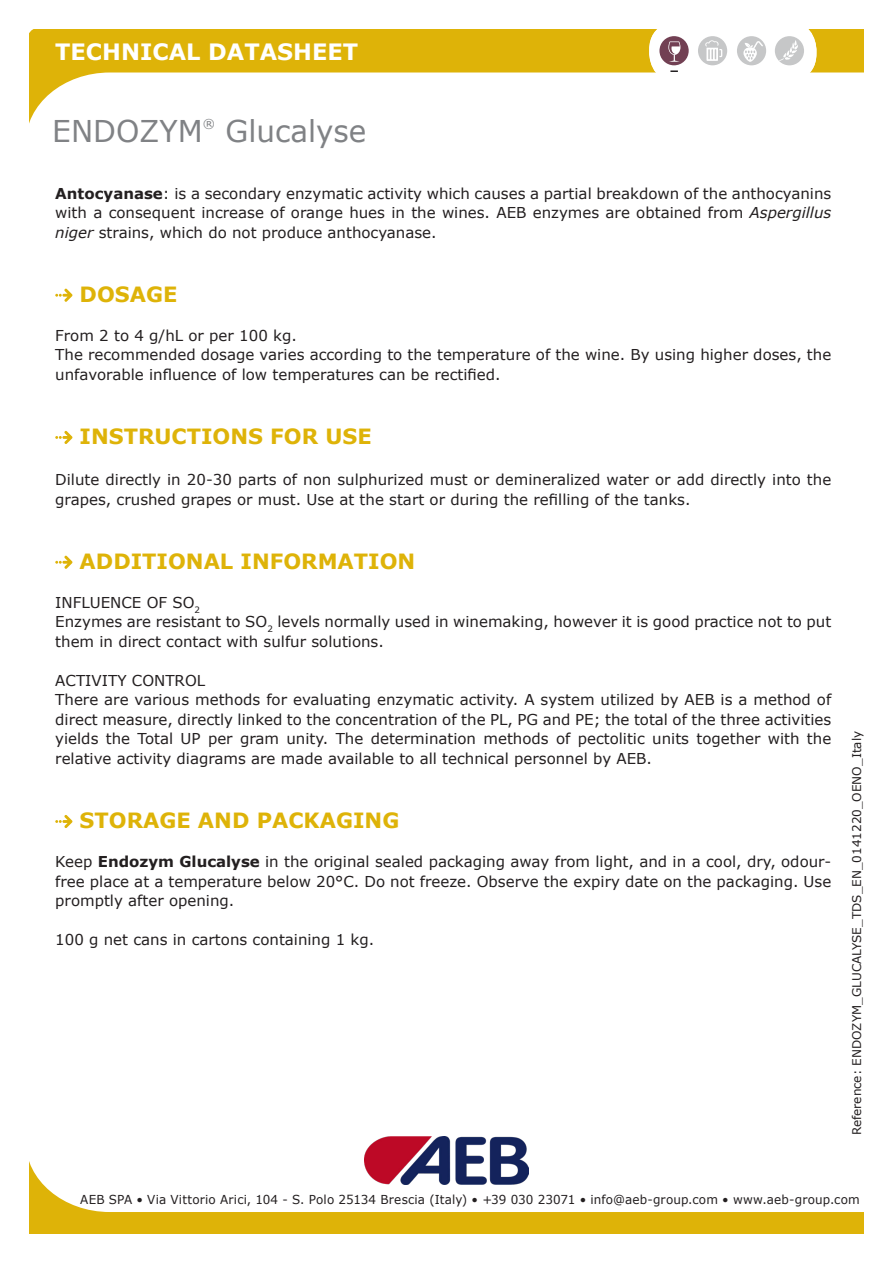
<style>
.page{position:relative;width:893px;height:1263px;background:#fff}
.page>*{position:absolute;margin:0;border:0;box-sizing:border-box;transform-origin:0 0}
.t1{font:30px "Verdana";color:#808285}
.t2{font:700 22.5px "Verdana";color:#fff}
.t3{font:700 21px "Verdana";color:#deb308}
.t4{font:15px/19.5px "Verdana";color:#231f20;text-align:justify}
.t5{font:12.3px "Verdana";letter-spacing:.01em;color:#231f20}
.t6{font:12.3px "Verdana";color:#808285}
.t7{font:12px "Verdana";color:#231f20}
.s1{font-weight:700}
.s2{font-style:italic}
</style>
<div class="page">
<svg style="left:30px;top:1164px;width:833px;height:69px"></svg>
<svg style="left:30px;top:30px;width:833px;height:91px"></svg>
<div style="left:649px;top:22px;width:167px;height:60px;background:#fff;border-radius:28px"></div>
<svg style="left:670px;top:70px;width:8px;height:2px"></svg>
<div style="left:775px;top:36px;width:29px;height:29px;background:#c6c7c8;border-radius:50%"></div>
<svg style="left:779px;top:40px;width:19px;height:21px"></svg>
<div style="left:737px;top:36px;width:29px;height:29px;background:#c6c7c8;border-radius:50%"></div>
<div style="left:659px;top:36px;width:30px;height:29px;background:#724053;border-radius:50%"></div>
<div style="left:698px;top:36px;width:29px;height:29px;background:#c6c7c8;border-radius:50%"></div>
<svg style="left:705px;top:40px;width:17px;height:21px"></svg>
<svg style="left:668px;top:41px;width:12px;height:21px"></svg>
<svg style="left:743px;top:41px;width:20px;height:21px"></svg>
<img style="left:364px;top:1136px;width:165px;height:48px">
<svg style="left:55px;top:289px;width:17px;height:13px"></svg>
<svg style="left:55px;top:431px;width:17px;height:13px"></svg>
<svg style="left:55px;top:556px;width:17px;height:13px"></svg>
<svg style="left:55px;top:815px;width:17px;height:13px"></svg>
<h2 class="t2" style="left:55px;top:36px;width:304px">TECHNICAL DATASHEET</h2>
<p class="t1" style="left:52px;top:110px;width:152px">ENDOZYM</p>
<p class="t6" style="left:203px;top:115px;width:14px">®</p>
<p class="t1" style="left:226px;top:110px;width:142px">Glucalyse</p>
<p class="t4" style="left:55px;top:183px;width:777px"><span class="s1">Antocyanase</span>: is a secondary enzymatic activity which causes a partial breakdown of the anthocyanins with a consequent increase of orange hues in the wines. AEB enzymes are obtained from <span class="s2">Aspergillus niger</span> strains, which do not produce anthocyanase.</p>
<p class="t3" style="left:80px;top:279px;width:99px">DOSAGE</p>
<p class="t4" style="left:55px;top:325px;width:243px">From 2 to 4 g/hL or per 100 kg.</p>
<p class="t4" style="left:55px;top:345px;width:777px">The recommended dosage varies according to the temperature of the wine. By using higher doses, the unfavorable influence of low temperatures can be rectified.</p>
<p class="t3" style="left:80px;top:421px;width:294px">INSTRUCTIONS FOR USE</p>
<p class="t4" style="left:55px;top:470px;width:777px">Dilute directly in 20-30 parts of non sulphurized must or demineralized water or add directly into the grapes, crushed grapes or must. Use at the start or during the refilling of the tanks.</p>
<p class="t3" style="left:80px;top:546px;width:337px">ADDITIONAL INFORMATION</p>
<p class="t4" style="left:55px;top:592px;width:146px">INFLUENCE OF SO<sub>2</sub></p>
<p class="t4" style="left:55px;top:612px;width:777px">Enzymes are resistant to SO<sub>2</sub> levels normally used in winemaking, however it is good practice not to put them in direct contact with sulfur solutions.</p>
<p class="t4" style="left:55px;top:670px;width:151px">ACTIVITY CONTROL</p>
<p class="t4" style="left:55px;top:690px;width:777px">There are various methods for evaluating enzymatic activity. A system utilized by AEB is a method of direct measure, directly linked to the concentration of the PL, PG and PE; the total of the three activities yields the Total UP per gram unity. The determination methods of pectolitic units together with the relative activity diagrams are made available to all technical personnel by AEB.</p>
<p class="t3" style="left:80px;top:805px;width:321px">STORAGE AND PACKAGING</p>
<p class="t4" style="left:55px;top:852px;width:777px">Keep <span class="s1">Endozym Glucalyse</span> in the original sealed packaging away from light, and in a cool, dry, odour&shy;free place at a temperature below 20°C. Do not freeze. Observe the expiry date on the packaging. Use promptly after opening.</p>
<p class="t4" style="left:55px;top:930px;width:320px">100 g net cans in cartons containing 1 kg.</p>
<p class="t7" style="left:849px;top:1135px;width:406px;rotate:-90deg">Reference: ENDOZYM_GLUCALYSE_TDS_EN_0141220_OENO_Italy</p>
<p class="t5" style="left:80px;top:1190px;width:781px">AEB SPA • Via Vittorio Arici, 104 - S. Polo 25134 Brescia (Italy) • +39 030 23071 • info@aeb-group.com • www.aeb-group.com</p>
</div>
